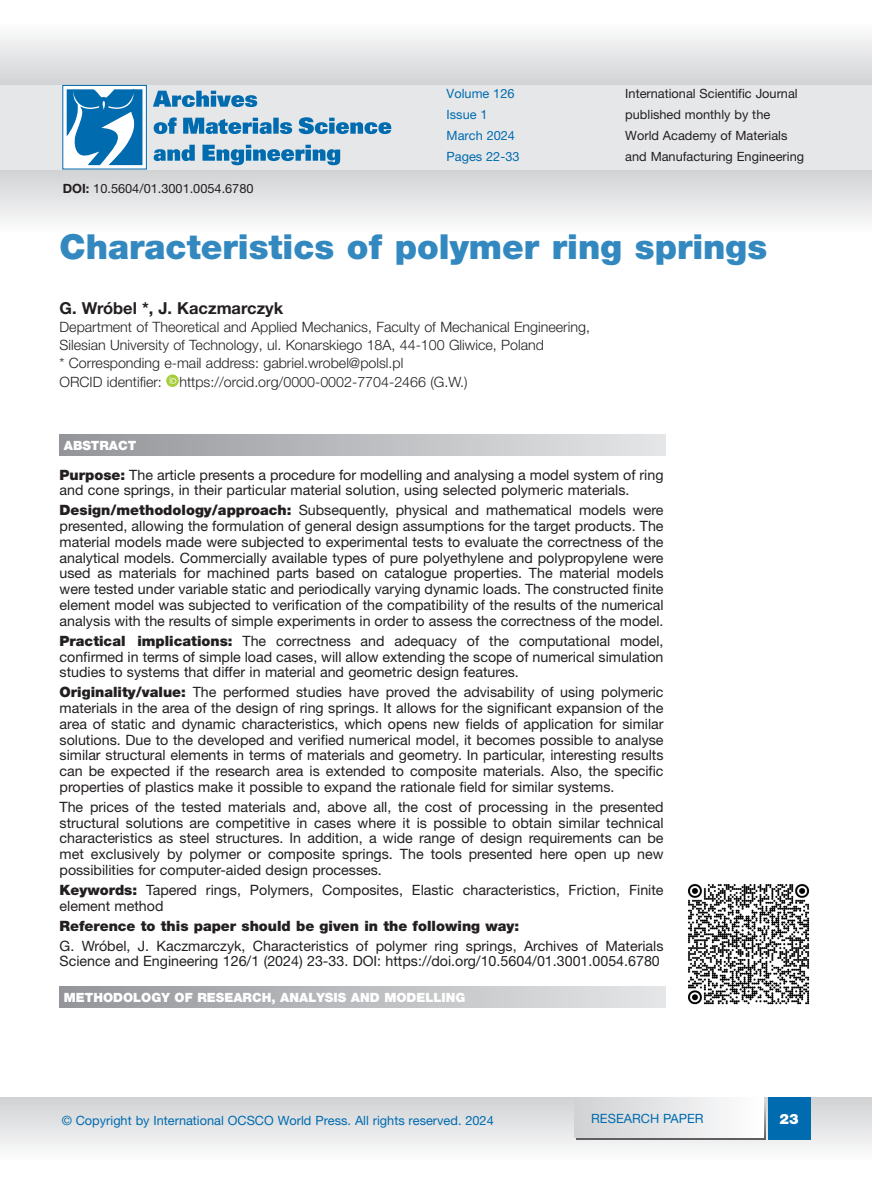
<style>
.page{position:relative;width:872px;height:1191px;background:#fff}
.page>*{position:absolute;margin:0;border:0;box-sizing:border-box;transform-origin:0 0}
.tytuł_artykułu{font:900 34.5px "Helvetica Neue LT Pro";color:#3389bf}
.autorzy{font:700 16.5px "Helvetica Neue LT Pro";color:#231f20}
.tekst_abstraktu{font:14.25px/15.8px "Helvetica Neue LT Pro";color:#231f20;text-align:justify}
.uczelnia{font:300 14.25px/18px "Helvetica Neue LT Pro";color:#231f20}
.tekst_abstraktu-2{font:900 14.25px "Helvetica Neue LT Pro";color:#231f20}
.t1{font:900 14.25px "Helvetica Neue LT Pro";color:#fff}
.t2{font:12.75px/21px "Helvetica Neue LT Pro";color:#231f20}
.t3{font:12.75px/21px "Helvetica Neue LT Pro";color:#006baf}
.t4{font:900 12.75px "Helvetica Neue LT Pro";color:#fff}
.s1{font-weight:700}
.s2{font-weight:900}
</style>
<div class="page">
<svg style="left:0;top:35px;width:872px;height:50px"></svg>
<svg style="left:0;top:1097px;width:872px;height:52px"></svg>
<div style="left:767px;top:1097px;width:43px;height:43px;background:#006baf"></div>
<div style="left:0;top:85px;width:872px;height:85px;background:#e6e7e9"></div>
<svg style="left:0;top:170px;width:872px;height:51px"></svg>
<svg style="left:154px;top:145px;width:186px;height:20px"></svg>
<svg style="left:154px;top:117px;width:237px;height:17px"></svg>
<svg style="left:153px;top:91px;width:104px;height:16px"></svg>
<div style="left:62px;top:85px;width:85px;height:84px;background:#fff;border:1px solid #006baf"></div>
<svg style="left:66px;top:89px;width:77px;height:77px"></svg>
<div style="left:576px;top:1099px;width:189px;height:41px;background:linear-gradient(to right,#d0d2d4,#fefeff)"></div>
<svg style="left:574px;top:1097px;width:189px;height:40px"></svg>
<svg style="left:166px;top:374px;width:13px;height:13px"></svg>
<svg style="left:170px;top:377px;width:6px;height:6px"></svg>
<div style="left:60px;top:434px;width:605px;height:21px;background:linear-gradient(to right,#939498,#e5e6e8)"></div>
<div style="left:60px;top:986px;width:605px;height:21px;background:linear-gradient(to right,#939498,#e5e6e8)"></div>
<img style="left:688px;top:884px;width:122px;height:121px">
<p class="t2" style="left:63px;top:177px;width:192px"><span class="s1">DOI:</span> 10.5604/01.3001.0054.6780</p>
<p class="t3" style="left:446px;top:83px;width:74px">Volume 126<br>Issue 1<br>March 2024<br>Pages 22-33</p>
<p class="t2" style="left:625px;top:83px;width:180px">International Scientific Journal published monthly by the<br>World Academy of Materials and Manufacturing Engineering</p>
<p class="tytuł_artykułu" style="left:60px;top:225px;width:709px">Characteristics of polymer ring springs</p>
<p class="autorzy" style="left:60px;top:298px;width:225px">G. Wróbel *, J. Kaczmarczyk</p>
<p class="uczelnia" style="left:60px;top:318px;width:532px">Department of Theoretical and Applied Mechanics, Faculty of Mechanical Engineering,<br>Silesian University of Technology, ul. Konarskiego 18A, 44-100 Gliwice, Poland</p>
<p class="uczelnia" style="left:60px;top:354px;width:345px">* Corresponding e-mail address: gabriel.wrobel@polsl.pl</p>
<p class="uczelnia" style="left:60px;top:372px;width:409px">ORCID identifier: https://orcid.org/0000-0002-7704-2466 (G.W.)</p>
<p class="t4" style="left:64px;top:437px;width:74px">ABSTRACT</p>
<p class="tekst_abstraktu" style="left:60px;top:466px;width:605px"><span class="s2">Purpose:</span> The article presents a procedure for modelling and analysing a model system of ring and cone springs, in their particular material solution, using selected polymeric materials.</p>
<p class="tekst_abstraktu" style="left:60px;top:502px;width:605px"><span class="s2">Design/methodology/approach:</span> Subsequently, physical and mathematical models were presented, allowing the formulation of general design assumptions for the target products. The material models made were subjected to experimental tests to evaluate the correctness of the analytical models. Commercially available types of pure polyethylene and polypropylene were used as materials for machined parts based on catalogue properties. The material models were tested under variable static and periodically varying dynamic loads. The constructed finite element model was subjected to verification of the compatibility of the results of the numerical analysis with the results of simple experiments in order to assess the correctness of the model.</p>
<p class="tekst_abstraktu" style="left:60px;top:632px;width:605px"><span class="s2">Practical implications:</span> The correctness and adequacy of the computational model, confirmed in terms of simple load cases, will allow extending the scope of numerical simulation studies to systems that differ in material and geometric design features.</p>
<p class="tekst_abstraktu" style="left:60px;top:684px;width:605px"><span class="s2">Originality/value:</span> The performed studies have proved the advisability of using polymeric materials in the area of the design of ring springs. It allows for the significant expansion of the area of static and dynamic characteristics, which opens new fields of application for similar solutions. Due to the developed and verified numerical model, it becomes possible to analyse similar structural elements in terms of materials and geometry. In particular, interesting results can be expected if the research area is extended to composite materials. Also, the specific properties of plastics make it possible to expand the rationale field for similar systems.</p>
<p class="tekst_abstraktu" style="left:60px;top:798px;width:605px">The prices of the tested materials and, above all, the cost of processing in the presented structural solutions are competitive in cases where it is possible to obtain similar technical characteristics as steel structures. In addition, a wide range of design requirements can be met exclusively by polymer or composite springs. The tools presented here open up new possibilities for computer-aided design processes.</p>
<p class="tekst_abstraktu" style="left:60px;top:881px;width:605px"><span class="s2">Keywords:</span> Tapered rings, Polymers, Composites, Elastic characteristics, Friction, Finite element method</p>
<p class="tekst_abstraktu-2" style="left:60px;top:917px;width:461px">Reference to this paper should be given in the following way:</p>
<p class="tekst_abstraktu" style="left:60px;top:937px;width:605px">G. Wróbel, J. Kaczmarczyk, Characteristics of polymer ring springs, Archives of Materials<br>Science and Engineering 126/1 (2024) 23-33. DOI: https://doi.org/10.5604/01.3001.0054.6780</p>
<p class="t4" style="left:64px;top:989px;width:403px">METHODOLOGY OF RESEARCH, ANALYSIS AND MODELLING</p>
<p class="t3" style="left:62px;top:1109px;width:433px">© Copyright by International OCSCO World Press. All rights reserved. 2024</p>
<p class="t3" style="left:591px;top:1107px;width:114px">RESEARCH PAPER</p>
<p class="t1" style="left:779px;top:1110px;width:21px">23</p>
</div>
